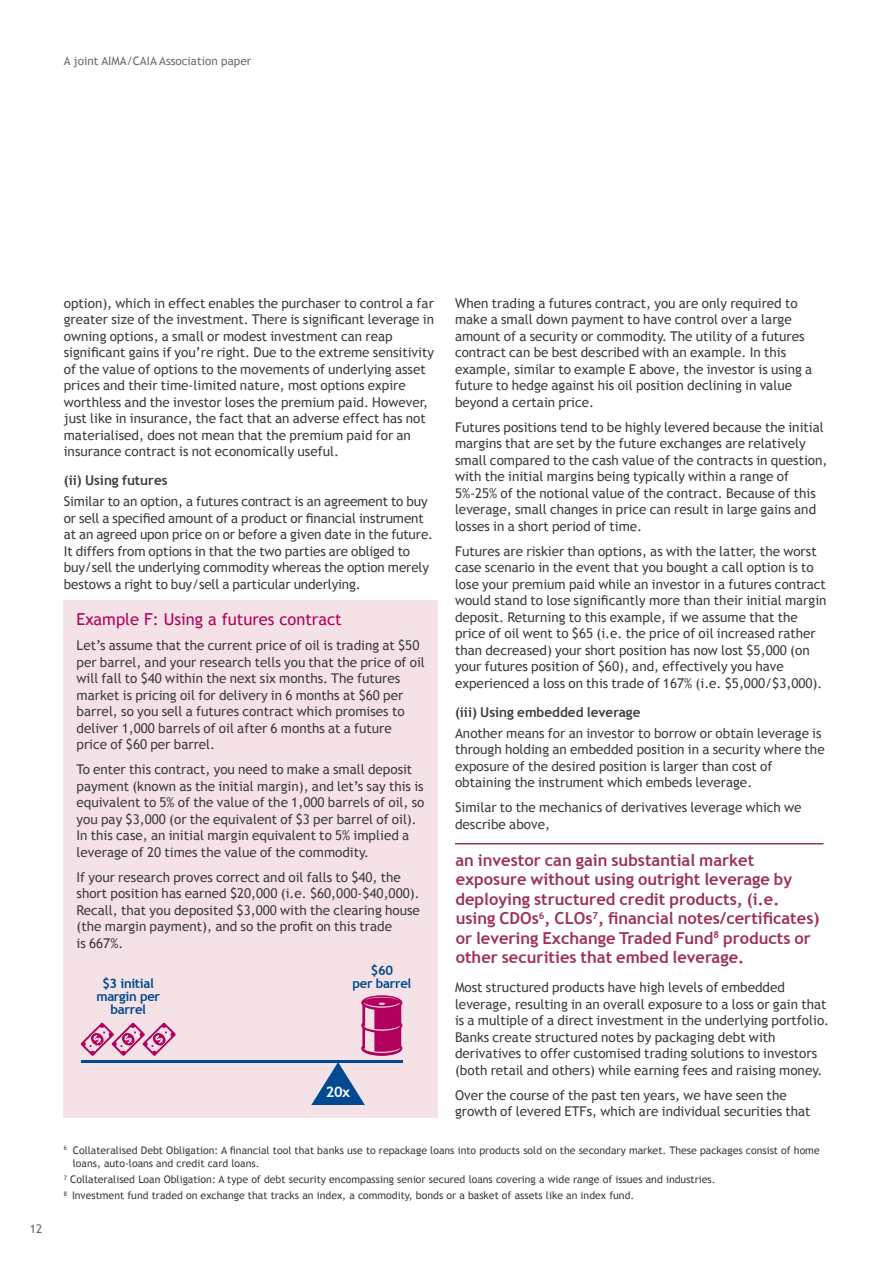
<style>
.page{position:relative;width:893px;height:1263px;background:#fff}
.page>*{position:absolute;margin:0;border:0;box-sizing:border-box;transform-origin:0 0}
.t1{font:700 16.5px/19.5px "Trebuchet MS";color:#9d3354}
.t2{font:16.5px "Trebuchet MS";color:#b1015c}
.t3{font:700 14.55px "Trebuchet MS";color:#fff}
.t4{font:13.5px/16.5px "Trebuchet MS";color:#3e3e3f}
.t5{font:700 13.5px "Trebuchet MS";color:#3e3e3f}
.t6{font:700 13.05px/13px "Trebuchet MS";letter-spacing:-.025em;color:#014990;text-align:center}
.t7{font:12px "Trebuchet MS";color:#6c6d70}
.t8{font:11.7px "Trebuchet MS";color:#6c6d70}
.t9{font:10.5px/13.5px "Trebuchet MS";color:#3e3e3f}
</style>
<div class="page">
<div style="left:64px;top:600px;width:374px;height:518px;background:#f5e2e7"></div>
<hr style="left:81px;top:1060px;width:321px;height:2px;background:#014990">
<svg style="left:311px;top:1062px;width:54px;height:43px"></svg>
<svg style="left:81px;top:1022px;width:95px;height:34px"></svg>
<svg style="left:361px;top:995px;width:41px;height:61px"></svg>
<hr style="left:455px;top:843px;width:368px;height:1px;background:#9d3354">
<p class="t8" style="left:64px;top:54px;width:189px">A joint AIMA/CAIA Association paper</p>
<p class="t7" style="left:30px;top:1222px;width:14px">12</p>
<p class="t4" style="left:64px;top:295px;width:372px">option), which in effect enables the purchaser to control a far greater size of the investment. There is significant leverage in owning options, a small or modest investment can reap significant gains if you’re right. Due to the extreme sensitivity of the value of options to the movements of underlying asset prices and their time-limited nature, most options expire worthless and the investor loses the premium paid. However, just like in insurance, the fact that an adverse effect has not materialised, does not mean that the premium paid for an insurance contract is not economically useful.</p>
<p class="t5" style="left:64px;top:472px;width:105px">(ii) Using futures</p>
<p class="t4" style="left:64px;top:493px;width:371px">Similar to an option, a futures contract is an agreement to buy or sell a specified amount of a product or financial instrument at an agreed upon price on or before a given date in the future.<br>It differs from options in that the two parties are obliged to buy/sell the underlying commodity whereas the option merely bestows a right to buy/sell a particular underlying.</p>
<p class="t2" style="left:77px;top:610px;width:267px">Example F: Using a futures contract</p>
<p class="t4" style="left:77px;top:637px;width:350px">Let’s assume that the current price of oil is trading at $50 per barrel, and your research tells you that the price of oil will fall to $40 within the next six months. The futures market is pricing oil for delivery in 6 months at $60 per barrel, so you sell a futures contract which promises to deliver 1,000 barrels of oil after 6 months at a future price of $60 per barrel.</p>
<p class="t4" style="left:77px;top:761px;width:349px">To enter this contract, you need to make a small deposit payment (known as the initial margin), and let’s say this is equivalent to 5% of the value of the 1,000 barrels of oil, so you pay $3,000 (or the equivalent of $3 per barrel of oil).<br>In this case, an initial margin equivalent to 5% implied a leverage of 20 times the value of the commodity.</p>
<p class="t4" style="left:77px;top:869px;width:345px">If your research proves correct and oil falls to $40, the short position has earned $20,000 (i.e. $60,000-$40,000).<br>Recall, that you deposited $3,000 with the clearing house (the margin payment), and so the profit on this trade<br>is 667%.</p>
<p class="t4" style="left:455px;top:295px;width:359px">When trading a futures contract, you are only required to make a small down payment to have control over a large amount of a security or commodity. The utility of a futures contract can be best described with an example. In this example, similar to example E above, the investor is using a future to hedge against his oil position declining in value beyond a certain price.</p>
<p class="t4" style="left:455px;top:419px;width:374px">Futures positions tend to be highly levered because the initial margins that are set by the future exchanges are relatively small compared to the cash value of the contracts in question, with the initial margins being typically within a range of 5%-25% of the notional value of the contract. Because of this leverage, small changes in price can result in large gains and losses in a short period of time.</p>
<p class="t4" style="left:455px;top:543px;width:373px">Futures are riskier than options, as with the latter, the worst case scenario in the event that you bought a call option is to lose your premium paid while an investor in a futures contract would stand to lose significantly more than their initial margin deposit. Returning to this example, if we assume that the price of oil went to $65 (i.e. the price of oil increased rather than decreased) your short position has now lost $5,000 (on your futures position of $60), and, effectively you have experienced a loss on this trade of 167% (i.e. $5,000/$3,000).</p>
<p class="t5" style="left:455px;top:704px;width:187px">(iii) Using embedded leverage</p>
<p class="t4" style="left:455px;top:725px;width:371px">Another means for an investor to borrow or obtain leverage is through holding an embedded position in a security where the exposure of the desired position is larger than cost of obtaining the instrument which embeds leverage.</p>
<p class="t4" style="left:455px;top:799px;width:348px">Similar to the mechanics of derivatives leverage which we describe above,</p>
<p class="t1" style="left:455px;top:850px;width:366px">an investor can gain substantial market exposure without using outright leverage by deploying structured credit products, (i.e. using CDOs<sup>6</sup>, CLOs<sup>7</sup>, financial notes/certificates) or levering Exchange Traded Fund<sup>8</sup> products or other securities that embed leverage.</p>
<p class="t4" style="left:455px;top:979px;width:376px">Most structured products have high levels of embedded leverage, resulting in an overall exposure to a loss or gain that is a multiple of a direct investment in the underlying portfolio.<br>Banks create structured notes by packaging debt with derivatives to offer customised trading solutions to investors (both retail and others) while earning fees and raising money.</p>
<p class="t4" style="left:455px;top:1087px;width:357px">Over the course of the past ten years, we have seen the growth of levered ETFs, which are individual securities that</p>
<p class="t9" style="left:73px;top:1143px;width:748px;text-indent:-9px"><sup>6</sup> Collateralised Debt Obligation: A financial tool that banks use to repackage loans into products sold on the secondary market. These packages consist of home loans, auto-loans and credit card loans.</p>
<p class="t9" style="left:64px;top:1171px;width:653px;line-height:16px"><sup>7</sup> Collateralised Loan Obligation: A type of debt security encompassing senior secured loans covering a wide range of issues and industries.<br><sup>8</sup> Investment fund traded on exchange that tracks an index, a commodity, bonds or a basket of assets like an index fund.</p>
<p class="t6" style="left:352px;top:964px;width:60px">$60<br>per barrel</p>
<p class="t6" style="left:96px;top:977px;width:65px">$3 initial margin per barrel</p>
<p class="t3" style="left:326px;top:1082px;width:26px">20x</p>
</div>
